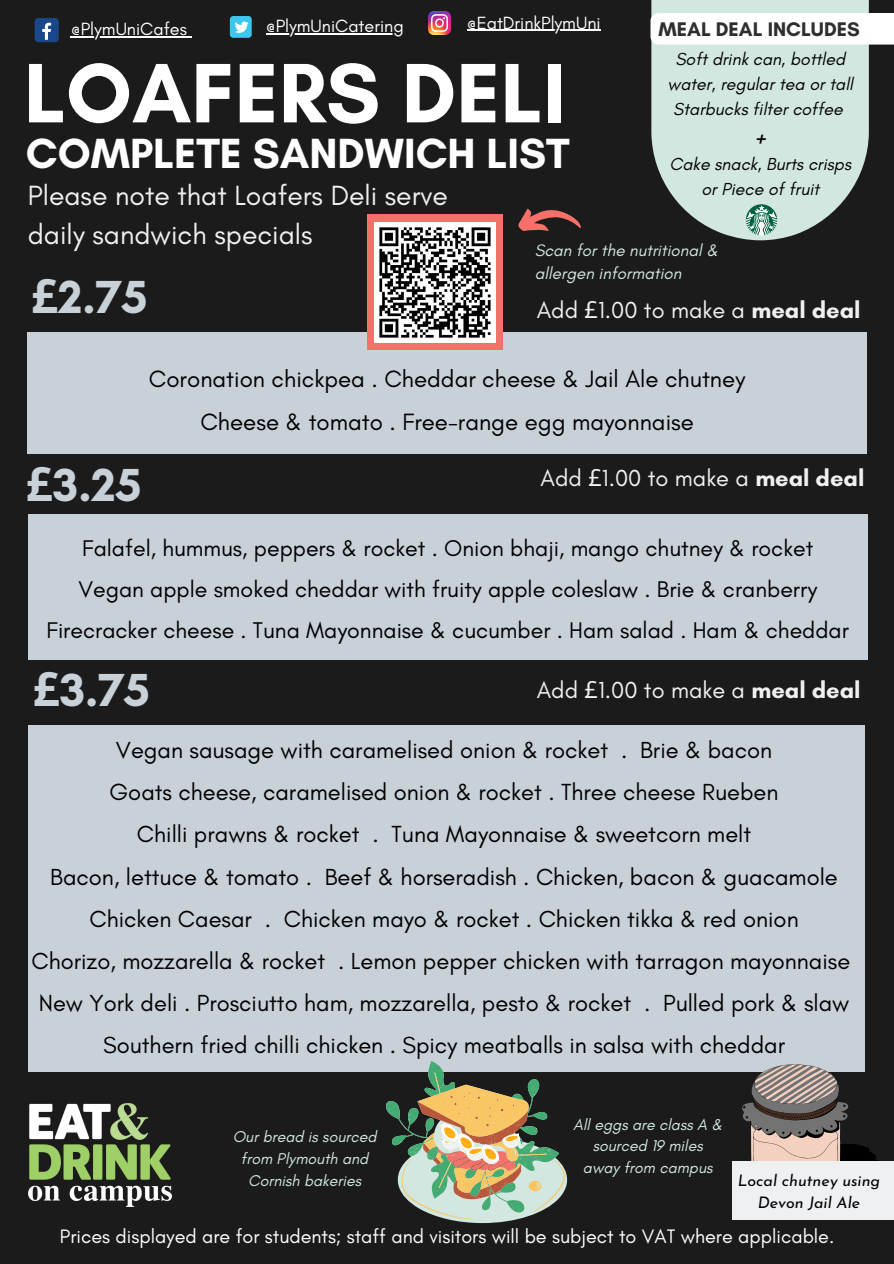
<style>
.page{position:relative;width:894px;height:1264px;background:#fff}
.page>*{position:absolute;margin:0;border:0;box-sizing:border-box;transform-origin:0 0}
.t1{font:700 85.95px "Glacial Indifference";color:#fff}
.t2{font:700 47.1px "Glacial Indifference";color:#c8d0d8}
.t3{font:700 42.9px "Glacial Indifference";color:#fff}
.t4{font:28.35px/39.3px "Glacial Indifference";color:#eff0f2}
.t5{font:24px/42.8px "Glacial Indifference";color:#000;text-align:center}
.t6{font:23.7px/42.2px "Glacial Indifference";color:#000;text-align:center}
.t7{font:23.55px "Glacial Indifference";color:#eff0f2}
.t8{font:23.1px/41.1px "Glacial Indifference";color:#000;text-align:center}
.t9{font:700 21.9px "Glacial Indifference";color:#000}
.t10{font:700 20.1px "Glacial Indifference";color:#2e2e2e}
.t11{font:19.8px "Glacial Indifference";color:#fff}
.t12{font:18px "Glacial Indifference";color:#fff}
.t13{font:italic 17.7px/24.8px "Glacial Indifference";color:#000;text-align:center}
.t14{font:italic 16.95px/23.7px "Glacial Indifference";color:#d2e7df}
.t15{font:italic 15.9px/21.9px "Glacial Indifference";color:#d2e7df;text-align:center}
.t16{font:italic 15.9px/21.9px "Josefin Sans";color:#000;text-align:center}
.s1{font-family:"Noto Sans"}
.s2{font-weight:700}
</style>
<div class="page">
<div style="left:0;top:0;width:893px;height:1263px;background:#1b1b1b"></div>
<div style="left:27px;top:332px;width:839px;height:121px;background:#c8d0d8"></div>
<div style="left:28px;top:514px;width:839px;height:145px;background:#c8d0d8"></div>
<div style="left:28px;top:725px;width:835px;height:347px;background:#c8d0d8"></div>
<img style="left:28px;top:1103px;width:143px;height:103px">
<svg style="left:742px;top:1064px;width:137px;height:97px"></svg>
<div style="left:732px;top:1161px;width:161px;height:59px;background:#eff0f2"></div>
<svg style="left:386px;top:1061px;width:181px;height:161px"></svg>
<svg style="left:651px;top:0;width:217px;height:240px;background:#bccfc8"></svg>
<div style="left:650px;top:13px;width:243px;height:32px;background:#fff"></div>
<svg style="left:745px;top:204px;width:32px;height:31px"></svg>
<div style="left:35px;top:18px;width:24px;height:24px;background:#1a4789;border-radius:4px"></div>
<svg style="left:42px;top:23px;width:9px;height:17px"></svg>
<div style="left:230px;top:16px;width:21px;height:22px;background:#3fc6ee;border-radius:3px"></div>
<svg style="left:235px;top:22px;width:13px;height:11px"></svg>
<img style="left:428px;top:12px;width:22px;height:22px">
<div style="left:367px;top:215px;width:136px;height:135px;background:#f47069"></div>
<img style="left:375px;top:222px;width:120px;height:120px">
<svg style="left:518px;top:208px;width:63px;height:23px"></svg>
<hr style="left:71px;top:36px;width:116px;height:1px;background:#fff">
<hr style="left:266px;top:34px;width:137px;height:1px;background:#fff">
<hr style="left:466px;top:30px;width:134px;height:1px;background:#fff">
<p class="t12" style="left:71px;top:18px;width:118px">@PlymUniCafes</p>
<p class="t12" style="left:266px;top:15px;width:139px">@PlymUniCatering</p>
<p class="t12" style="left:466px;top:12px;width:135px">@EatDrinkPlymUni</p>
<p class="t10" style="left:658px;top:17px;width:203px">MEAL DEAL INCLUDES</p>
<p class="t13" style="left:667px;top:46px;width:187px">Soft drink can, bottled water, regular tea or tall<br>Starbucks filter coffee</p>
<p class="t9" style="left:755px;top:123px;width:11px">+</p>
<p class="t13" style="left:669px;top:151px;width:183px">Cake snack, Burts crisps or Piece of fruit</p>
<h1 class="t1" style="left:24px;top:41px;width:543px">LOAFERS DELI</h1>
<h3 class="t3" style="left:26px;top:127px;width:545px">COMPLETE SANDWICH LIST</h3>
<p class="t4" style="left:28px;top:175px;width:421px">Please note that Loafers Deli serve daily sandwich specials</p>
<p class="t14" style="left:534px;top:238px;width:185px">Scan for the nutritional &amp; allergen information</p>
<h2 class="t2" style="left:31px;top:268px;width:118px"><span class="s1">£</span>2.75</h2>
<p class="t7" style="left:536px;top:296px;width:325px">Add <span class="s1">£</span>1.00 to make a <span class="s2">meal deal</span></p>
<p class="t5" style="left:149px;top:357px;width:598px">Coronation chickpea . Cheddar cheese &amp; Jail Ale chutney<br>Cheese &amp; tomato . Free-range egg mayonnaise</p>
<h2 class="t2" style="left:26px;top:456px;width:117px"><span class="s1">£</span>3.25</h2>
<p class="t7" style="left:540px;top:464px;width:325px">Add <span class="s1">£</span>1.00 to make a <span class="s2">meal deal</span></p>
<p class="t8" style="left:46px;top:527px;width:803px">Falafel, hummus, peppers &amp; rocket . Onion bhaji, mango chutney &amp; rocket<br>Vegan apple smoked cheddar with fruity apple coleslaw . Brie &amp; cranberry<br>Firecracker cheese . Tuna Mayonnaise &amp; cucumber . Ham salad . Ham &amp; cheddar</p>
<h2 class="t2" style="left:33px;top:661px;width:119px"><span class="s1">£</span>3.75</h2>
<p class="t7" style="left:536px;top:675px;width:325px">Add <span class="s1">£</span>1.00 to make a <span class="s2">meal deal</span></p>
<p class="t6" style="left:31px;top:728px;width:820px">Vegan sausage with caramelised onion &amp; rocket . Brie &amp; bacon<br>Goats cheese, caramelised onion &amp; rocket . Three cheese Rueben<br>Chilli prawns &amp; rocket . Tuna Mayonnaise &amp; sweetcorn melt<br>Bacon, lettuce &amp; tomato . Beef &amp; horseradish . Chicken, bacon &amp; guacamole Chicken Caesar . Chicken mayo &amp; rocket . Chicken tikka &amp; red onion<br>Chorizo, mozzarella &amp; rocket . Lemon pepper chicken with tarragon mayonnaise New York deli . Prosciutto ham, mozzarella, pesto &amp; rocket . Pulled pork &amp; slaw Southern fried chilli chicken . Spicy meatballs in salsa with cheddar</p>
<p class="t15" style="left:233px;top:1125px;width:145px">Our bread is sourced from Plymouth and<br>Cornish bakeries</p>
<p class="t15" style="left:573px;top:1113px;width:151px">All eggs are class A &amp; sourced 19 miles away from campus</p>
<p class="t16" style="left:737px;top:1170px;width:144px">Local chutney using<br>Devon Jail Ale</p>
<p class="t11" style="left:60px;top:1223px;width:775px">Prices displayed are for students; staff and visitors will be subject to VAT where applicable.</p>
</div>
